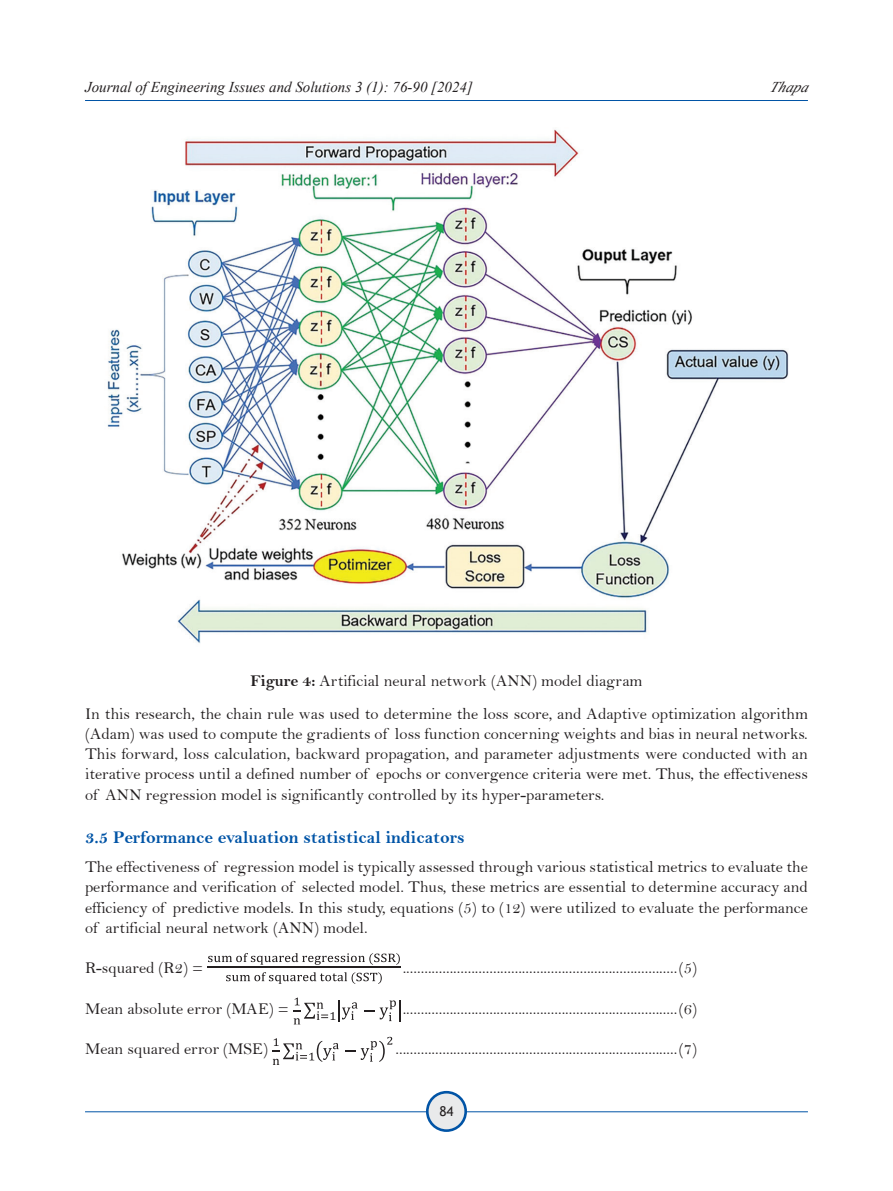
<style>
.page{position:relative;width:893px;height:1191px;background:#fff}
.page>*{position:absolute;margin:0;border:0;box-sizing:border-box;transform-origin:0 0}
.t1{font:18px "Bell MT Bold";color:#0154a6}
.t2{font:16.5px/20.2px "Bell";color:#231f20;text-align:justify}
.t3{font:italic 15px "Times New Roman";color:#231f20}
.t4{font:13.5px "Trebuchet MS";color:#231f20}
.s1{font-family:"Bell MT Bold"}
</style>
<div class="page">
<hr style="left:85px;top:1111px;width:723px;height:1px;background:#0154a6">
<div style="left:427px;top:1092px;width:39px;height:38px;background:#e9eaeb;border-radius:50%"></div>
<div style="left:426px;top:1091px;width:41px;height:41px;border:3px solid #0154a6;border-radius:50%"></div>
<hr style="left:85px;top:100px;width:723px;height:1px;background:#0154a6">
<img style="left:107px;top:129px;width:682px;height:515px">
<svg style="left:208px;top:953px;width:192px;height:11px"></svg>
<svg style="left:226px;top:972px;width:156px;height:12px"></svg>
<hr style="left:207px;top:966px;width:194px;height:2px;background:#231f20">
<hr style="left:338px;top:1000px;width:2px;height:21px;background:#231f20">
<svg style="left:342px;top:1002px;width:16px;height:18px"></svg>
<svg style="left:380px;top:1000px;width:21px;height:21px"></svg>
<svg style="left:293px;top:997px;width:42px;height:27px"></svg>
<svg style="left:345px;top:1036px;width:47px;height:25px"></svg>
<svg style="left:272px;top:1038px;width:67px;height:27px"></svg>
<p class="t3" style="left:85px;top:76px;width:389px">Journal of Engineering Issues and Solutions 3 (1): 76-90 [2024]</p>
<p class="t3" style="left:770px;top:76px;width:45px">Thap a</p>
<p class="t2" style="left:85px;top:663px;width:724px;line-height:33px;text-align:center"><span class="s1">Figure 4:</span> Artificial neural network (ANN) model diagram<br>In this research, the chain rule was used to determine the loss score, and Adaptive optimization algorithm</p>
<p class="t2" style="left:85px;top:723px;width:724px">(Adam) was used to compute the gradients of loss function concerning weights and bias in neural networks.<br>This forward, loss calculation, backward propagation, and parameter adjustments were conducted with an iterative process until a defined number of epochs or convergence criteria were met. Thus, the effectiveness of ANN regression model is significantly controlled by its hyper-parameters.</p>
<p class="t1" style="left:85px;top:827px;width:381px">3.5 Performance evaluation statistical indicators</p>
<p class="t2" style="left:85px;top:856px;width:724px">The effectiveness of regression model is typically assessed through various statistical metrics to evaluate the performance and verification of selected model. Thus, these metrics are essential to determine accuracy and efficiency of predictive models. In this study, equations (5) to (12) were utilized to evaluate the performance of artificial neural network (ANN) model.</p>
<p class="t2" style="left:85px;top:958px;width:120px">R-squared (R2) =</p>
<p class="t2" style="left:403px;top:958px;width:296px">............................................................................(5)</p>
<p class="t2" style="left:85px;top:998px;width:205px">Mean absolute error (MAE) =</p>
<p class="t2" style="left:403px;top:998px;width:296px">............................................................................(6)</p>
<p class="t2" style="left:85px;top:1039px;width:184px">Mean squared error (MSE)</p>
<p class="t2" style="left:395px;top:1039px;width:303px">..............................................................................(7)</p>
<p class="t4" style="left:439px;top:1103px;width:16px">84</p>
</div>
